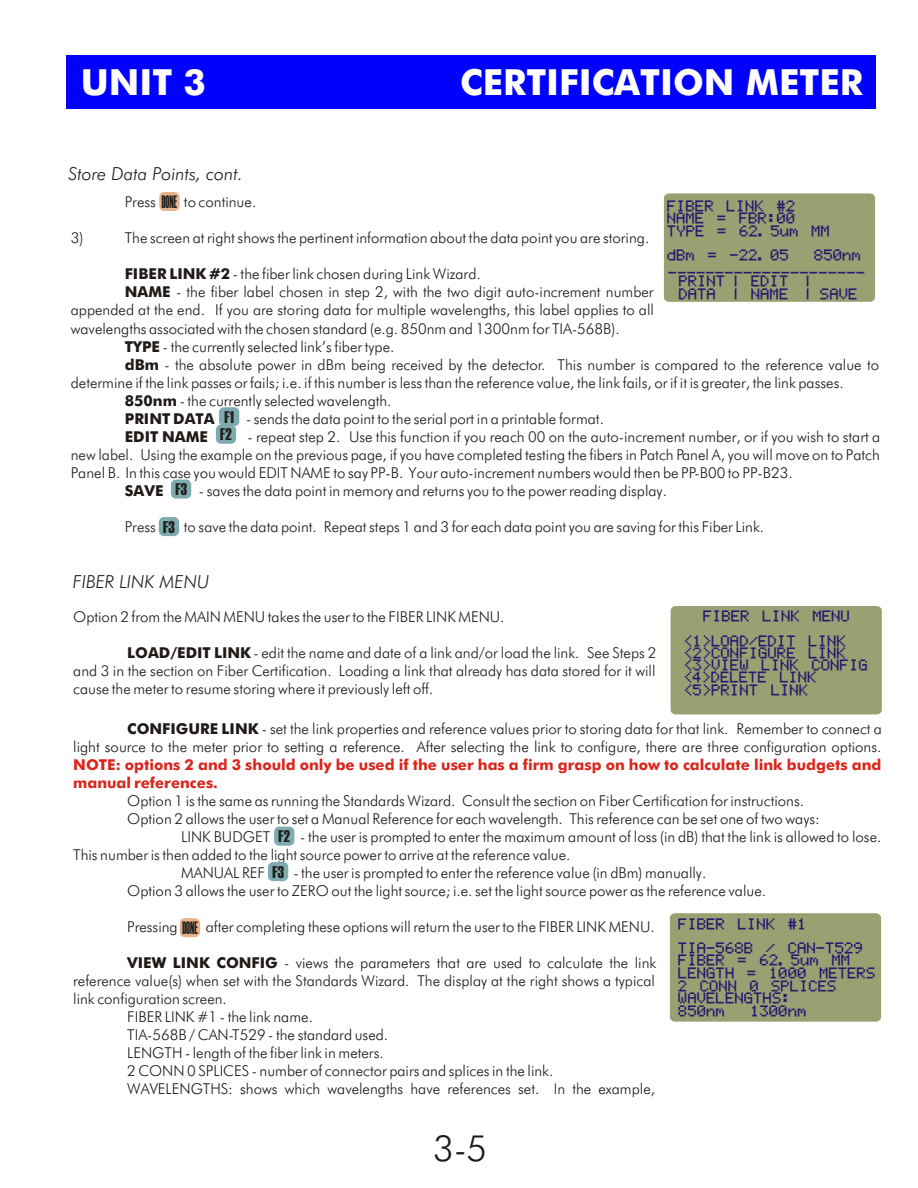
<style>
.page{position:relative;width:918px;height:1188px;background:#fff}
.page>*{position:absolute;margin:0;border:0;box-sizing:border-box;transform-origin:0 0}
.t1{font:700 36px "Futura Md BT";color:#fff}
.t2{font:36px "Futura Lt BT";color:#1f1a17}
.t3{font:italic 18px "Futura Lt BT";color:#1f1a17}
.t4{font:18px "Haettenschweiler";color:#211f1c;scale:.56 1}
.t5{font:16.95px/35.4px "Haettenschweiler";color:#211f1c;text-align:center}
.t6{font:15px/18px "Futura Lt BT";color:#1f1a17;text-align:justify}
.t7{font:700 15px/18px "Futura Md BT";color:#d9261c}
.t8{font:700 15px "Futura Md BT";color:#1f1a17}
.t9{font:12.6px/12.6px "owl lcd";color:#291770}
.t10{font:12.45px "owl lcd";color:#291770}
.s1{font-family:"Futura Md BT";font-weight:700}
</style>
<div class="page">
<div style="left:664px;top:193px;width:211px;height:109px;background:#99a173"></div>
<div style="left:671px;top:606px;width:211px;height:108px;background:#99a173"></div>
<div style="left:274px;top:827px;width:20px;height:19px;background:#7dabb0;border-radius:5px"></div>
<div style="left:268px;top:862px;width:20px;height:19px;background:#7dabb0;border-radius:5px"></div>
<div style="left:180px;top:918px;width:20px;height:19px;background:#e6b38c;border-radius:5px"></div>
<div style="left:670px;top:913px;width:211px;height:109px;background:#99a173"></div>
<div style="left:219px;top:407px;width:20px;height:19px;background:#7dabb0;border-radius:5px"></div>
<div style="left:216px;top:425px;width:20px;height:19px;background:#7dabb0;border-radius:5px"></div>
<div style="left:171px;top:480px;width:20px;height:19px;background:#7dabb0;border-radius:5px"></div>
<div style="left:159px;top:517px;width:20px;height:19px;background:#7dabb0;border-radius:5px"></div>
<div style="left:159px;top:192px;width:21px;height:19px;background:#e6b38c;border-radius:5px"></div>
<div style="left:66px;top:55px;width:810px;height:54px;background:#00f"></div>
<h1 class="t1" style="left:81px;top:67px;width:127px">UNIT 3</h1>
<h1 class="t1" style="left:460px;top:68px;width:404px">CERTIFICATION METER</h1>
<p class="t3" style="left:69px;top:166px;width:176px">Store Data Points, cont.</p>
<p class="t6" style="left:125px;top:194px;width:33px">Press</p>
<p class="t6" style="left:184px;top:194px;width:74px">to continue.</p>
<p class="t6" style="left:71px;top:230px;width:14px">3)</p>
<p class="t6" style="left:125px;top:230px;width:526px">The screen at right shows the pertinent information about the data point you are storing.</p>
<p class="t6" style="left:125px;top:266px;width:357px"><span class="s1">FIBER LINK #2</span> - the fiber link chosen during Link Wizard.</p>
<p class="t6" style="left:125px;top:284px;width:530px"><span class="s1">NAME</span> - the fiber label chosen in step 2, with the two digit auto-increment number</p>
<p class="t6" style="left:71px;top:302px;width:585px">appended at the end. If you are storing data for multiple wavelengths, this label applies to all</p>
<p class="t4" style="left:162px;top:195px;width:29px">DONE</p>
<p class="t9" style="left:667px;top:201px;width:165px">FIBER LINK #2<br>NAME = FBR:00<br>TYPE = 62.5um MM</p>
<p class="t9" style="left:667px;top:250px;width:124px">dBm = -22.05</p>
<p class="t9" style="left:815px;top:250px;width:48px">850nm</p>
<p class="t9" style="left:679px;top:289px;width:39px">DATA</p>
<p class="t9" style="left:732px;top:262px;width:136px;line-height:13.6px;text-indent:-63px">_____________________ |</p>
<p class="t9" style="left:732px;top:289px;width:11px">|</p>
<p class="t9" style="left:679px;top:276px;width:48px">PRINT</p>
<p class="t9" style="left:751px;top:277px;width:39px">EDIT<br>NAME</p>
<p class="t9" style="left:804px;top:277px;width:11px">| |</p>
<p class="t9" style="left:821px;top:289px;width:39px">SAVE</p>
<p class="t6" style="left:71px;top:321px;width:551px">wavelengths associated with the chosen standard (e.g. 850nm and 1300nm for TIA-568B).</p>
<p class="t6" style="left:125px;top:339px;width:271px"><span class="s1">TYPE</span> - the currently selected link’s fiber type.</p>
<p class="t6" style="left:125px;top:357px;width:756px"><span class="s1">dBm</span> - the absolute power in dBm being received by the detector. This number is compared to the reference value to</p>
<p class="t6" style="left:71px;top:375px;width:774px">determine if the link passes or fails; i.e. if this number is less than the reference value, the link fails, or if it is greater, the link passes.</p>
<p class="t6" style="left:125px;top:393px;width:268px"><span class="s1">850nm</span> - the currently selected wavelength.</p>
<p class="t8" style="left:125px;top:412px;width:91px">PRINT DATA</p>
<p class="t6" style="left:246px;top:411px;width:359px">- sends the data point to the serial port in a printable format.</p>
<p class="t8" style="left:125px;top:430px;width:85px">EDIT NAME</p>
<p class="t5" style="left:220px;top:409px;width:15px;line-height:17.5px;text-align:left">F1<br>F2</p>
<p class="t6" style="left:71px;top:429px;width:811px;text-indent:177px">- repeat step 2. Use this function if you reach 00 on the auto-increment number, or if you wish to start a new label. Using the example on the previous page, if you have completed testing the fibers in Patch Panel A, you will move on to Patch Panel B. In this case you would EDIT NAME to say PP-B. Your auto-increment numbers would then be PP-B00 to PP-B23.</p>
<p class="t8" style="left:125px;top:484px;width:40px">SAVE</p>
<p class="t6" style="left:199px;top:483px;width:470px">- saves the data point in memory and returns you to the power reading display.</p>
<p class="t6" style="left:125px;top:519px;width:33px">Press</p>
<p class="t6" style="left:184px;top:519px;width:582px">to save the data point. Repeat steps 1 and 3 for each data point you are saving for this Fiber Link.</p>
<p class="t5" style="left:175px;top:472px;width:13px">F3</p>
<p class="t5" style="left:163px;top:510px;width:13px">F3</p>
<p class="t3" style="left:73px;top:575px;width:138px">FIBER LINK MENU</p>
<p class="t6" style="left:73px;top:610px;width:433px">Option 2 from the MAIN MENU takes the user to the FIBER LINK MENU.</p>
<p class="t6" style="left:73px;top:645px;width:585px;text-indent:54px"><span class="s1">LOAD/EDIT LINK</span> - edit the name and date of a link and/or load the link. See Steps 2 and 3 in the section on Fiber Certification. Loading a link that already has data stored for it will cause the meter to resume storing where it previously left off.</p>
<p class="t6" style="left:73px;top:721px;width:810px;text-align:right"><span class="s1">CONFIGURE LINK</span> - set the link properties and reference values prior to storing data for that link. Remember to connect a<br>light source to the meter prior to setting a reference. After selecting the link to configure, there are three configuration options.</p>
<p class="t6" style="left:127px;top:793px;width:678px">Option 1 is the same as running the Standards Wizard. Consult the section on Fiber Certification for instructions.</p>
<p class="t6" style="left:127px;top:811px;width:694px">Option 2 allows the user to set a Manual Reference for each wavelength. This reference can be set one of two ways:</p>
<p class="t6" style="left:181px;top:829px;width:90px">LINK BUDGET</p>
<p class="t6" style="left:300px;top:829px;width:583px">- the user is prompted to enter the maximum amount of loss (in dB) that the link is allowed to lose.</p>
<p class="t6" style="left:73px;top:847px;width:499px">This number is then added to the light source power to arrive at the reference value.</p>
<p class="t6" style="left:181px;top:865px;width:85px">MANUAL REF</p>
<p class="t9" style="left:684px;top:605px;width:168px;line-height:25px;text-indent:20px">FIBER LINK MENU &lt;1&gt;LOAD/EDIT LINK</p>
<p class="t9" style="left:684px;top:648px;width:186px">&lt;2&gt;CONFIGURE LINK &lt;3&gt;VIEW LINK CONFIG</p>
<p class="t10" style="left:684px;top:672px;width:135px">&lt;4&gt;DELETE LINK</p>
<p class="t9" style="left:684px;top:685px;width:127px">&lt;5&gt;PRINT LINK</p>
<p class="t7" style="left:73px;top:757px;width:810px">NOTE: options 2 and 3 should only be used if the user has a firm grasp on how to calculate link budgets and manual references.</p>
<p class="t5" style="left:272px;top:820px;width:19px">F2<br>F3</p>
<p class="t6" style="left:127px;top:865px;width:640px;text-indent:166px">- the user is prompted to enter the reference value (in dBm) manually.<br>Option 3 allows the user to ZERO out the light source; i.e. set the light source power as the reference value.</p>
<p class="t4" style="left:182px;top:921px;width:29px">DONE</p>
<p class="t9" style="left:679px;top:913px;width:186px;line-height:24.3px">FIBER LINK #1<br>TIA-568B / CAN-T529</p>
<p class="t9" style="left:679px;top:956px;width:199px">FIBER = 62.5um MM<br>LENGTH = 1000 METERS</p>
<p class="t10" style="left:679px;top:980px;width:160px">2 CONN 0 SPLICES</p>
<p class="t9" style="left:679px;top:993px;width:114px">WAVELENGTHS:<br>850nm</p>
<p class="t6" style="left:127px;top:919px;width:52px">Pressing</p>
<p class="t6" style="left:206px;top:919px;width:451px">after completing these options will return the user to the FIBER LINK MENU.</p>
<p class="t6" style="left:127px;top:955px;width:531px"><span class="s1">VIEW LINK CONFIG</span> - views the parameters that are used to calculate the link</p>
<p class="t6" style="left:73px;top:973px;width:583px">reference value(s) when set with the Standards Wizard. The display at the right shows a typical</p>
<p class="t6" style="left:73px;top:991px;width:155px">link configuration screen.</p>
<p class="t6" style="left:127px;top:1009px;width:187px">FIBER LINK #1 - the link name.</p>
<p class="t6" style="left:127px;top:1027px;width:262px">TIA-568B / CAN-T529 - the standard used.</p>
<p class="t6" style="left:127px;top:1045px;width:258px">LENGTH - length of the fiber link in meters.</p>
<p class="t6" style="left:127px;top:1063px;width:428px">2 CONN 0 SPLICES - number of connector pairs and splices in the link.</p>
<p class="t6" style="left:127px;top:1081px;width:529px">WAVELENGTHS: shows which wavelengths have references set. In the example,</p>
<p class="t9" style="left:751px;top:1006px;width:58px">1300nm</p>
<h1 class="t2" style="left:433px;top:1133px;width:55px">3-5</h1>
</div>
